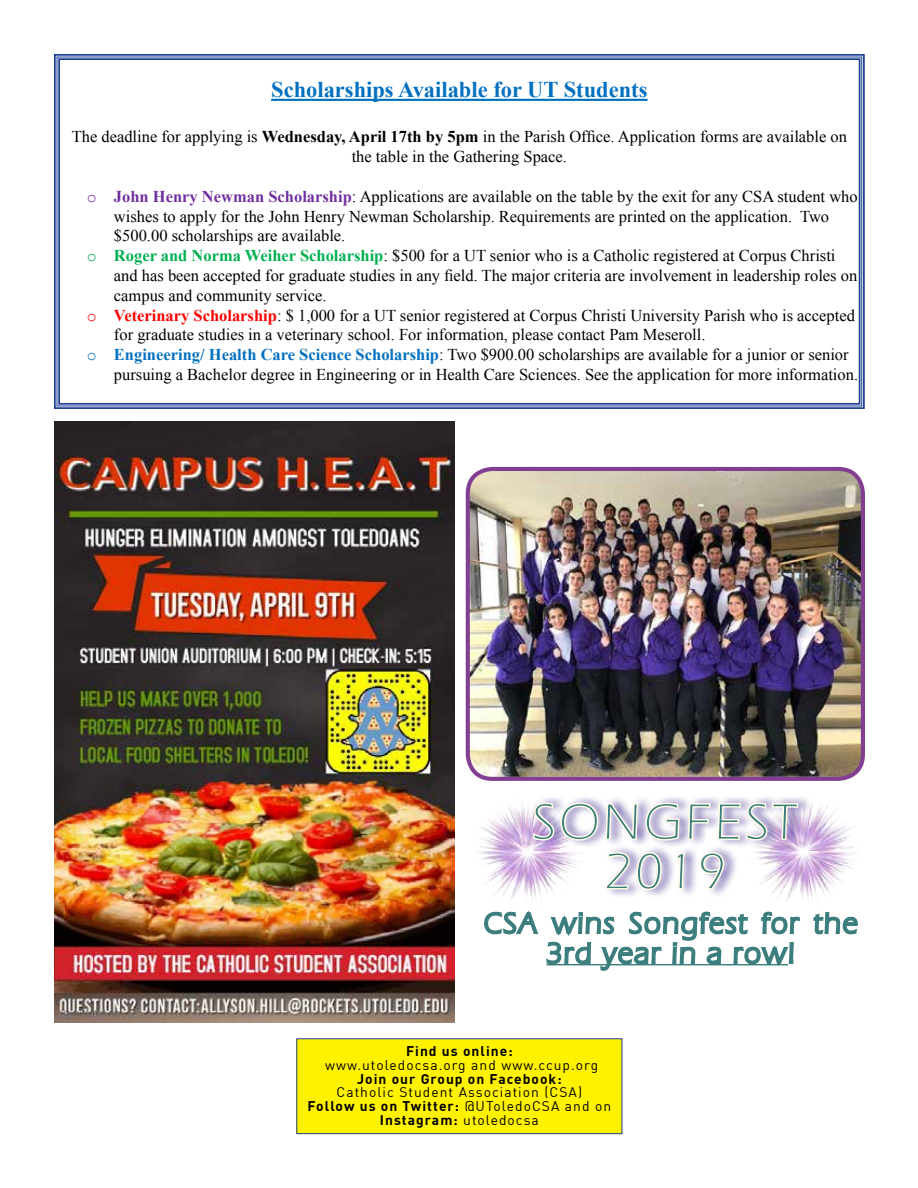
<style>
.page{position:relative;width:918px;height:1188px;background:#fff}
.page>*{position:absolute;margin:0;border:0;box-sizing:border-box;transform-origin:0 0}
.t1{font:300 51px/49.5px "Eras ITC";letter-spacing:.08em;color:#3c7d7e;text-align:center}
.t2{font:700 22.5px "Times New Roman";color:#0070c0}
.t3{font:16.5px/19.8px "Times New Roman";color:#000;text-align:center}
.t4{font:13.8px/13.8px "DIN";letter-spacing:.075em;color:#000;text-align:center}
.t5{font:700 13.8px "DIN";letter-spacing:.075em;color:#000}
.s1{font-weight:700}
.s2{font-family:"Courier New";color:#7030a0}
.s3{font-weight:700;color:#7030a0}
.s4{font-family:"Courier New";color:#00b050}
.s5{font-weight:700;color:#00b050}
.s6{font-family:"Courier New";color:#f00}
.s7{font-weight:700;color:#f00}
.s8{font-family:"Courier New";color:#0070c0}
.s9{font-weight:700;color:#0070c0}
</style>
<div class="page">
<div style="left:297px;top:1039px;width:325px;height:95px;background:#fff200"></div>
<div style="left:296px;top:1038px;width:326px;height:96px;border:1px solid #1c3e94"></div>
<svg style="left:54px;top:54px;width:811px;height:355px"></svg>
<div style="left:58px;top:58px;width:802px;height:347px;border:2px solid #1c3e94"></div>
<img style="left:54px;top:422px;width:401px;height:601px">
<img style="left:468px;top:469px;width:392px;height:307px">
<div style="left:466px;top:467px;width:399px;height:314px;border:4px solid #823f92;border-radius:25px"></div>
<div style="left:532px;top:794px;width:281px;height:104px;background:#422c8b;opacity:.74"></div>
<img style="left:812px;top:689px;width:47px;height:246px">
<svg style="left:482px;top:794px;width:319px;height:341px"></svg>
<h2 class="t2" style="left:271px;top:74px;width:378px">Scholarships Available for UT Students</h2>
<p class="t3" style="left:72px;top:127px;width:777px">The deadline for applying is <span class="s1">Wednesday, April 17th by 5pm</span> in the Parish Office. Application forms are available on the table in the Gathering Space.</p>
<p class="t3" style="left:87px;top:186px;width:772px"><span class="s2">o</span> <span class="s3">John Henry Newman Scholarship</span>: Applications are available on the table by the exit for any CSA student who</p>
<p class="t3" style="left:114px;top:206px;width:717px">wishes to apply for the John Henry Newman Scholarship. Requirements are printed on the application. Two</p>
<p class="t3" style="left:114px;top:226px;width:233px">$500.00 scholarships are available.</p>
<p class="t3" style="left:87px;top:246px;width:750px"><span class="s4">o</span> <span class="s5">Roger and Norma Weiher Scholarship</span>: $500 for a UT senior who is a Catholic registered at Corpus Christi</p>
<p class="t3" style="left:114px;top:265px;width:745px">and has been accepted for graduate studies in any field. The major criteria are involvement in leadership roles on</p>
<p class="t3" style="left:114px;top:285px;width:214px">campus and community service.</p>
<p class="t3" style="left:87px;top:305px;width:770px"><span class="s6">o</span> <span class="s7">Veterinary Scholarship</span>: $ 1,000 for a UT senior registered at Corpus Christi University Parish who is accepted</p>
<p class="t3" style="left:114px;top:325px;width:593px">for graduate studies in a veterinary school. For information, please contact Pam Meseroll.</p>
<p class="t3" style="left:87px;top:345px;width:763px"><span class="s8">o</span> <span class="s9">Engineering/ Health Care Science Scholarship</span>: Two $900.00 scholarships are available for a junior or senior</p>
<p class="t3" style="left:114px;top:364px;width:746px">pursuing a Bachelor degree in Engineering or in Health Care Sciences. See the application for more information.</p>
<h1 class="t1" style="left:533px;top:798px;width:265px">SONGFEST<br>2019</h1>
<p class="t5" style="left:406px;top:1042px;width:108px">Find us online:</p>
<p class="t4" style="left:325px;top:1058px;width:275px">www.utoledocsa.org and www.ccup.org</p>
<p class="t5" style="left:357px;top:1070px;width:206px">Join our Group on Facebook:</p>
<p class="t4" style="left:308px;top:1085px;width:305px">Catholic Student Association (CSA)<br><span class="s1">Follow us on Twitter:</span> @UToledoCSA and on<br><span class="s1">I nstagram:</span> utoledocsa</p>
</div>
